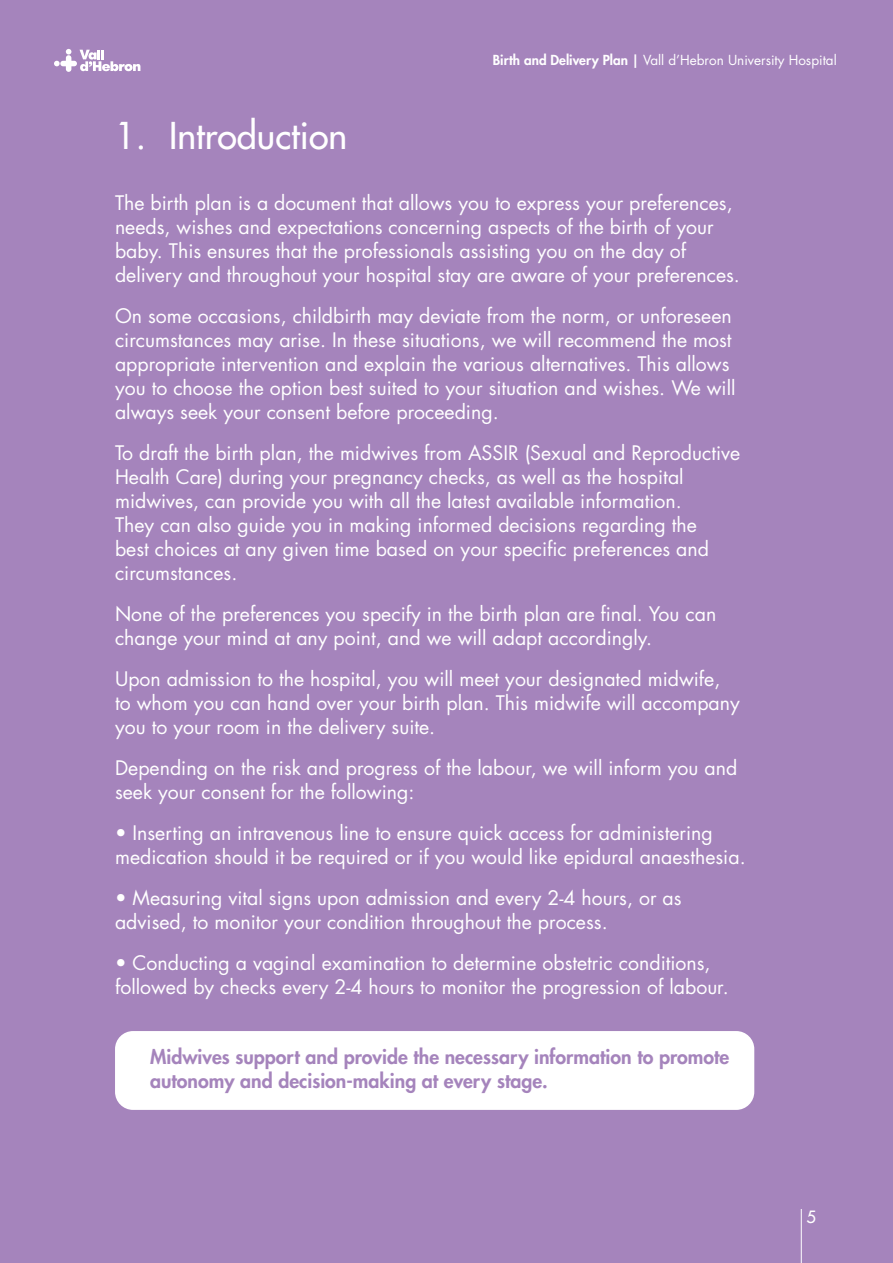
<style>
.page{position:relative;width:893px;height:1263px;background:#a584bc}
.page>*{position:absolute;margin:0;border:0;box-sizing:border-box;transform-origin:0 0}
.t1{font:500 36px "Futura Std";color:#fff}
.t2{font:19.5px/24px "Futura Std";color:#fff}
.t3{font:800 19.5px/24px "Futura Std";color:#a584bc}
.t4{font:500 16.5px "Futura Std";color:#fff}
.t5{font:13.5px "Futura Std";color:#fff}
.s1{font-weight:800}
</style>
<div class="page">
<hr style="left:801px;top:1209px;width:1px;height:54px;background:#fff">
<svg style="left:54px;top:49px;width:86px;height:23px"></svg>
<div style="left:115px;top:1031px;width:639px;height:79px;background:#fff;border-radius:18px"></div>
<p class="t1" style="left:115px;top:113px;width:234px">1. Introduction</p>
<p class="t5" style="left:493px;top:52px;width:345px"><span class="s1">Birth and Delivery Plan |</span> Vall d’Hebron University Hospital</p>
<p class="t2" style="left:115px;top:191px;width:626px">The birth plan is a document that allows you to express your preferences, needs, wishes and expectations concerning aspects of the birth of your baby. This ensures that the professionals assisting you on the day of delivery and throughout your hospital stay are aware of your preferences.</p>
<p class="t2" style="left:115px;top:304px;width:622px">On some occasions, childbirth may deviate from the norm, or unforeseen circumstances may arise. In these situations, we will recommend the most appropriate intervention and explain the various alternatives. This allows you to choose the option best suited to your situation and wishes. We will always seek your consent before proceeding.</p>
<p class="t2" style="left:115px;top:441px;width:627px">To draft the birth plan, the midwives from ASSIR (Sexual and Reproductive Health Care) during your pregnancy checks, as well as the hospital midwives, can provide you with all the latest available information.<br>They can also guide you in making informed decisions regarding the<br>best choices at any given time based on your specific preferences and circumstances.</p>
<p class="t2" style="left:115px;top:602px;width:603px">None of the preferences you specify in the birth plan are final. You can change your mind at any point, and we will adapt accordingly.</p>
<p class="t2" style="left:115px;top:667px;width:626px">Upon admission to the hospital, you will meet your designated midwife, to whom you can hand over your birth plan. This midwife will accompany you to your room in the delivery suite.</p>
<p class="t2" style="left:115px;top:756px;width:624px">Depending on the risk and progress of the labour, we will inform you and seek your consent for the following:</p>
<p class="t2" style="left:115px;top:821px;width:632px">• Inserting an intravenous line to ensure quick access for administering medication should it be required or if you would like epidural anaesthesia.</p>
<p class="t2" style="left:115px;top:886px;width:568px">• Measuring vital signs upon admission and every 2-4 hours, or as advised, to monitor your condition throughout the process.</p>
<p class="t2" style="left:115px;top:951px;width:615px">• Conducting a vaginal examination to determine obstetric conditions, followed by checks every 2-4 hours to monitor the progression of labour.</p>
<p class="t3" style="left:150px;top:1045px;width:581px">Midwives support and provide the necessary information to promote autonomy and decision-making at every stage.</p>
<p class="t4" style="left:806px;top:1207px;width:11px">5</p>
</div>
